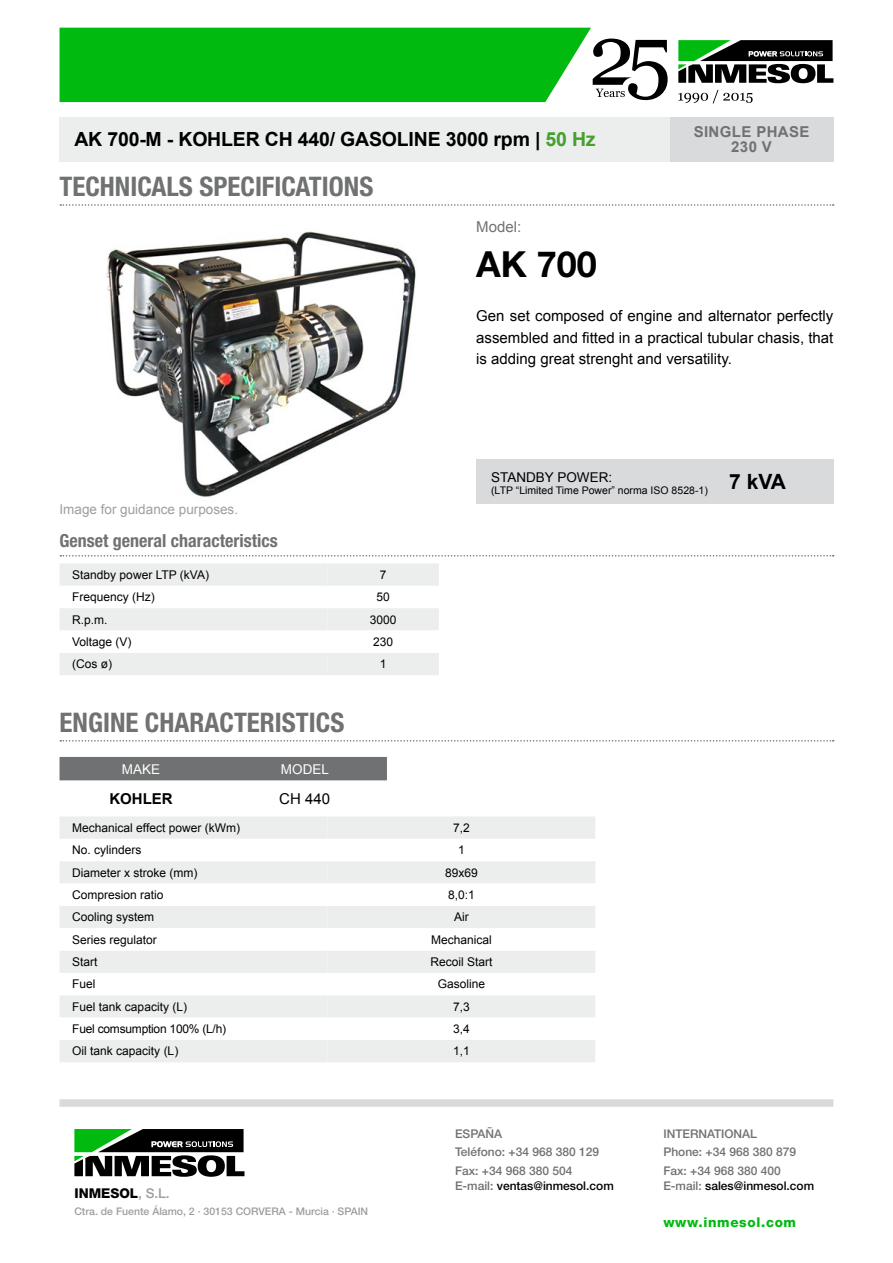
<style>
.page{position:relative;width:893px;height:1263px;background:#fff}
.page>*{position:absolute;margin:0;border:0;box-sizing:border-box;transform-origin:0 0}
.t1{font:700 36px "Helvetica Neue LT Std";color:#000}
.t2{font:700 condensed 27px "Helvetica Neue LT Std";color:#707172}
.t3{font:700 21px "Arial";color:#000}
.t4{font:700 19.5px "Arial";letter-spacing:-.01em;color:#000}
.t5{font:700 condensed 18px "Helvetica Neue LT Std";color:#707172}
.t6{font:15px/21.3px "Arial";color:#000;text-align:justify}
.t7{font:700 15px/15px "Arial";letter-spacing:.025em;color:#707172;text-align:center}
.t8{font:15px "Arial";color:#707172}
.t9{font:700 15px "Arial";color:#000}
.t10{font:13.5px "Arial";color:#9c9e9f}
.t11{font:800 13.5px "Helvetica Neue LT Std";letter-spacing:.05em;color:#01ba10}
.t12{font:13.5px "Arial";color:#000}
.t13{font:800 13.5px "Helvetica Neue LT Std";color:#000}
.t14{font:13.5px "Arial";color:#fff}
.t15{font:12px/22.4px "Arial";color:#000}
.t16{font:500 12px/18.6px "Helvetica Neue LT Std";color:#707172}
.t17{font:500 12px "Helvetica Neue LT Std";color:#000}
.t18{font:500 10.5px "Helvetica Neue LT Std";color:#9c9e9f}
.t19{font:10.5px "Arial";color:#000}
.s1{color:#44a12b}
.s2{font-weight:500;color:#9c9e9f}
.s3{color:#707172}
</style>
<div class="page">
<div style="left:60px;top:1099px;width:773px;height:8px;background:#d9dadb"></div>
<svg style="left:74px;top:1129px;width:170px;height:48px"></svg>
<svg style="left:678px;top:90px;width:75px;height:13px"></svg>
<svg style="left:678px;top:40px;width:155px;height:43px"></svg>
<svg style="left:60px;top:28px;width:608px;height:74px;background:#20bb2c"></svg>
<svg style="left:60px;top:204px;width:774px;height:2px"></svg>
<div style="left:60px;top:817px;width:267px;height:245px;background:#eceded"></div>
<svg style="left:60px;top:839px;width:267px;height:201px"></svg>
<svg style="left:60px;top:740px;width:774px;height:1px"></svg>
<div style="left:60px;top:757px;width:327px;height:23px;background:#707172"></div>
<svg style="left:60px;top:555px;width:774px;height:1px"></svg>
<div style="left:476px;top:459px;width:238px;height:45px;background:#d9dadb"></div>
<div style="left:714px;top:459px;width:119px;height:45px;background:#d9dadb"></div>
<img style="left:106px;top:231px;width:310px;height:267px">
<div style="left:670px;top:117px;width:163px;height:45px;background:#d9dadb"></div>
<div style="left:327px;top:817px;width:268px;height:245px;background:#eceded"></div>
<svg style="left:327px;top:839px;width:268px;height:201px"></svg>
<svg style="left:60px;top:563px;width:379px;height:112px"></svg>
<div style="left:60px;top:117px;width:610px;height:45px;background:#eceded"></div>
<h3 class="t4" style="left:74px;top:127px;width:523px">AK 700-M - KOHLER CH 440/ GASOLINE 3000 rpm | <span class="s1">50 Hz</span></h3>
<h2 class="t2" style="left:60px;top:170px;width:315px">TECHNICALS SPECIFICATIONS</h2>
<p class="t8" style="left:476px;top:217px;width:47px">Model:</p>
<h1 class="t1" style="left:476px;top:241px;width:122px">AK 700</h1>
<p class="t7" style="left:694px;top:125px;width:117px">SINGLE PHASE<br>230 V</p>
<p class="t6" style="left:476px;top:306px;width:359px">Gen set composed of engine and alternator perfectly assembled and fitted in a practical tubular chasis, that is adding great strenght and versatility.</p>
<p class="t10" style="left:60px;top:500px;width:180px">Image for guidance purposes.</p>
<h3 class="t5" style="left:60px;top:529px;width:220px">Genset general characteristics</h3>
<p class="t15" style="left:72px;top:564px;width:138px">Standby power LTP (kVA)<br>Frequency (Hz)<br>R.p.m.<br>Voltage (V)<br>(Cos ø)</p>
<h2 class="t2" style="left:60px;top:706px;width:286px">ENGINE CHARACTERISTICS</h2>
<p class="t14" style="left:122px;top:760px;width:40px">MAKE</p>
<p class="t14" style="left:281px;top:760px;width:50px">MODEL</p>
<p class="t9" style="left:109px;top:789px;width:65px">KOHLER</p>
<p class="t6" style="left:279px;top:789px;width:52px">CH 440</p>
<p class="t15" style="left:72px;top:817px;width:169px">Mechanical effect power (kWm)<br>No. cylinders<br>Diameter x stroke (mm)<br>Compresion ratio<br>Cooling system<br>Series regulator<br>Start<br>Fuel<br>Fuel tank capacity (L)<br>Fuel comsumption 100% (L/h)<br>Oil tank capacity (L)</p>
<p class="t15" style="left:370px;top:564px;width:28px;text-align:center">7<br>50<br>3000<br>230<br>1</p>
<p class="t13" style="left:74px;top:1185px;width:97px">INMESOL<span class="s2">, S.L.</span></p>
<p class="t18" style="left:74px;top:1205px;width:295px">Ctra. de Fuente Álamo, 2 · 30153 CORVERA - Murcia · SPAIN</p>
<p class="t12" style="left:491px;top:468px;width:123px">STANDBY POWER:</p>
<p class="t19" style="left:491px;top:484px;width:218px">(LTP “Limited Time Power” norma ISO 8528-1)</p>
<h3 class="t3" style="left:729px;top:468px;width:58px">7 kVA</h3>
<p class="t15" style="left:430px;top:817px;width:64px;text-align:center">7,2<br>1<br>89x69<br>8,0:1<br>Air<br>Mechanical<br>Recoil Start<br>Gasoline<br>7,3<br>3,4<br>1,1</p>
<p class="t16" style="left:455px;top:1124px;width:146px">ESPAÑA<br>Teléfono: +34 968 380 129<br>Fax: +34 968 380 504</p>
<p class="t17" style="left:455px;top:1178px;width:160px"><span class="s3">E-mail:</span> ventas@inmesol.com</p>
<p class="t16" style="left:663px;top:1124px;width:134px">INTERNATIONAL<br>Phone: +34 968 380 879<br>Fax: +34 968 380 400</p>
<p class="t17" style="left:663px;top:1178px;width:152px"><span class="s3">E-mail:</span> sales@inmesol.com</p>
<p class="t11" style="left:663px;top:1214px;width:134px">www.inmesol.com</p>
</div>
